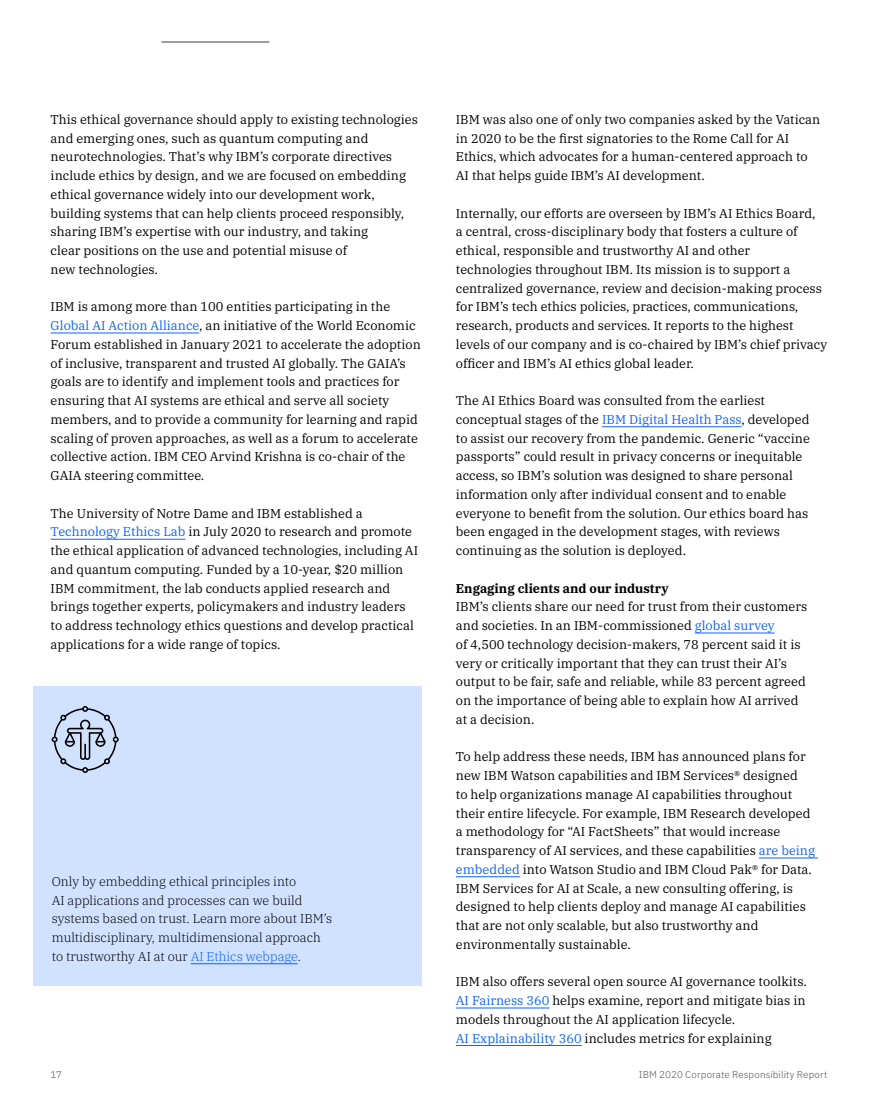
<style>
.page{position:relative;width:878px;height:1107px;background:#fff}
.page>*{position:absolute;margin:0;border:0;box-sizing:border-box;transform-origin:0 0}
.t1{font:12.75px/18.8px "IBM Plex Serif";color:#000}
.t2{font:300 12.75px/18.8px "IBM Plex Serif";color:#000}
.t3{font:700 12.75px "IBM Plex Serif";color:#000}
.t4{font:300 9.75px "IBM Plex Sans";letter-spacing:.015em;color:#525252}
.s1{color:#0f62fe}
</style>
<div class="page">
<hr style="left:51px;top:333px;width:148px;height:1px;background:#0f62fe">
<hr style="left:51px;top:539px;width:134px;height:1px;background:#0f62fe">
<hr style="left:602px;top:426px;width:139px;height:1px;background:#0f62fe">
<hr style="left:694px;top:633px;width:80px;height:1px;background:#0f62fe">
<hr style="left:758px;top:858px;width:60px;height:1px;background:#0f62fe">
<hr style="left:456px;top:876px;width:64px;height:1px;background:#0f62fe">
<hr style="left:456px;top:1008px;width:93px;height:1px;background:#0f62fe">
<hr style="left:456px;top:1045px;width:125px;height:1px;background:#0f62fe">
<div style="left:34px;top:686px;width:388px;height:300px;background:#d0e2ff"></div>
<hr style="left:191px;top:963px;width:107px;height:1px;background:#0f62fe">
<svg style="left:52px;top:706px;width:67px;height:67px"></svg>
<hr style="left:161px;top:41px;width:108px;height:2px;background:#525252">
<p class="t1" style="left:51px;top:109px;width:369px">This ethical governance should apply to existing technologies and emerging ones, such as quantum computing and neurotechnologies. That’s why IBM’s corporate directives include ethics by design, and we are focused on embedding ethical governance widely into our development work, building systems that can help clients proceed responsibly, sharing IBM’s expertise with our industry, and taking<br>clear positions on the use and potential misuse of<br>new technologies.</p>
<p class="t1" style="left:51px;top:296px;width:371px">IBM is among more than 100 entities participating in the <span class="s1">Global AI Action Alliance</span>, an initiative of the World Economic Forum established in January 2021 to accelerate the adoption of inclusive, transparent and trusted AI globally. The GAIA’s goals are to identify and implement tools and practices for ensuring that AI systems are ethical and serve all society members, and to provide a community for learning and rapid scaling of proven approaches, as well as a forum to accelerate collective action. IBM CEO Arvind Krishna is co-chair of the GAIA steering committee.</p>
<p class="t1" style="left:51px;top:503px;width:369px">The University of Notre Dame and IBM established a <span class="s1">Technology Ethics Lab</span> in July 2020 to research and promote the ethical application of advanced technologies, including AI and quantum computing. Funded by a 10-year, $20 million IBM commitment, the lab conducts applied research and brings together experts, policymakers and industry leaders to address technology ethics questions and develop practical applications for a wide range of topics.</p>
<p class="t2" style="left:52px;top:871px;width:282px">Only by embedding ethical principles into<br>AI applications and processes can we build systems based on trust. Learn more about IBM’s multidisciplinary, multidimensional approach to trustworthy AI at our <span class="s1">AI Ethics webpage</span>.</p>
<p class="t1" style="left:456px;top:109px;width:366px">IBM was also one of only two companies asked by the Vatican in 2020 to be the first signatories to the Rome Call for AI Ethics, which advocates for a human-centered approach to AI that helps guide IBM’s AI development.</p>
<p class="t1" style="left:456px;top:203px;width:373px">Internally, our efforts are overseen by IBM’s AI Ethics Board,<br>a central, cross-disciplinary body that fosters a culture of ethical, responsible and trustworthy AI and other technologies throughout IBM. Its mission is to support a centralized governance, review and decision-making process for IBM’s tech ethics policies, practices, communications, research, products and services. It reports to the highest levels of our company and is co-chaired by IBM’s chief privacy officer and IBM’s AI ethics global leader.</p>
<p class="t1" style="left:456px;top:390px;width:355px">The AI Ethics Board was consulted from the earliest conceptual stages of the <span class="s1">IBM Digital Health Pass</span>, developed to assist our recovery from the pandemic. Generic “vaccine passports” could result in privacy concerns or inequitable access, so IBM’s solution was designed to share personal information only after individual consent and to enable everyone to benefit from the solution. Our ethics board has been engaged in the development stages, with reviews continuing as the solution is deployed.</p>
<p class="t3" style="left:456px;top:578px;width:214px">Engaging clients and our industry</p>
<p class="t1" style="left:456px;top:596px;width:353px">IBM’s clients share our need for trust from their customers and societies. In an IBM-commissioned <span class="s1">global survey<br></span>of 4,500 technology decision-makers, 78 percent said it is very or critically important that they can trust their AI’s output to be fair, safe and reliable, while 83 percent agreed on the importance of being able to explain how AI arrived at a decision.</p>
<p class="t1" style="left:456px;top:746px;width:360px">To help address these needs, IBM has announced plans for new IBM Watson capabilities and IBM Services® designed<br>to help organizations manage AI capabilities throughout their entire lifecycle. For example, IBM Research developed a methodology for “AI FactSheets” that would increase transparency of AI services, and these capabilities <span class="s1">are being embedded</span> into Watson Studio and IBM Cloud Pak® for Data.<br>IBM Services for AI at Scale, a new consulting offering, is designed to help clients deploy and manage AI capabilities that are not only scalable, but also trustworthy and environmentally sustainable.</p>
<p class="t1" style="left:456px;top:971px;width:352px">IBM also offers several open source AI governance toolkits.<br><span class="s1">AI Fairness 360</span> helps examine, report and mitigate bias in models throughout the AI application lifecycle.<br><span class="s1">AI Explainability 360</span> includes metrics for explaining</p>
<p class="t4" style="left:51px;top:1067px;width:13px">17</p>
<p class="t4" style="left:638px;top:1067px;width:190px">IBM 2020 Corporate Responsibility Report</p>
</div>
